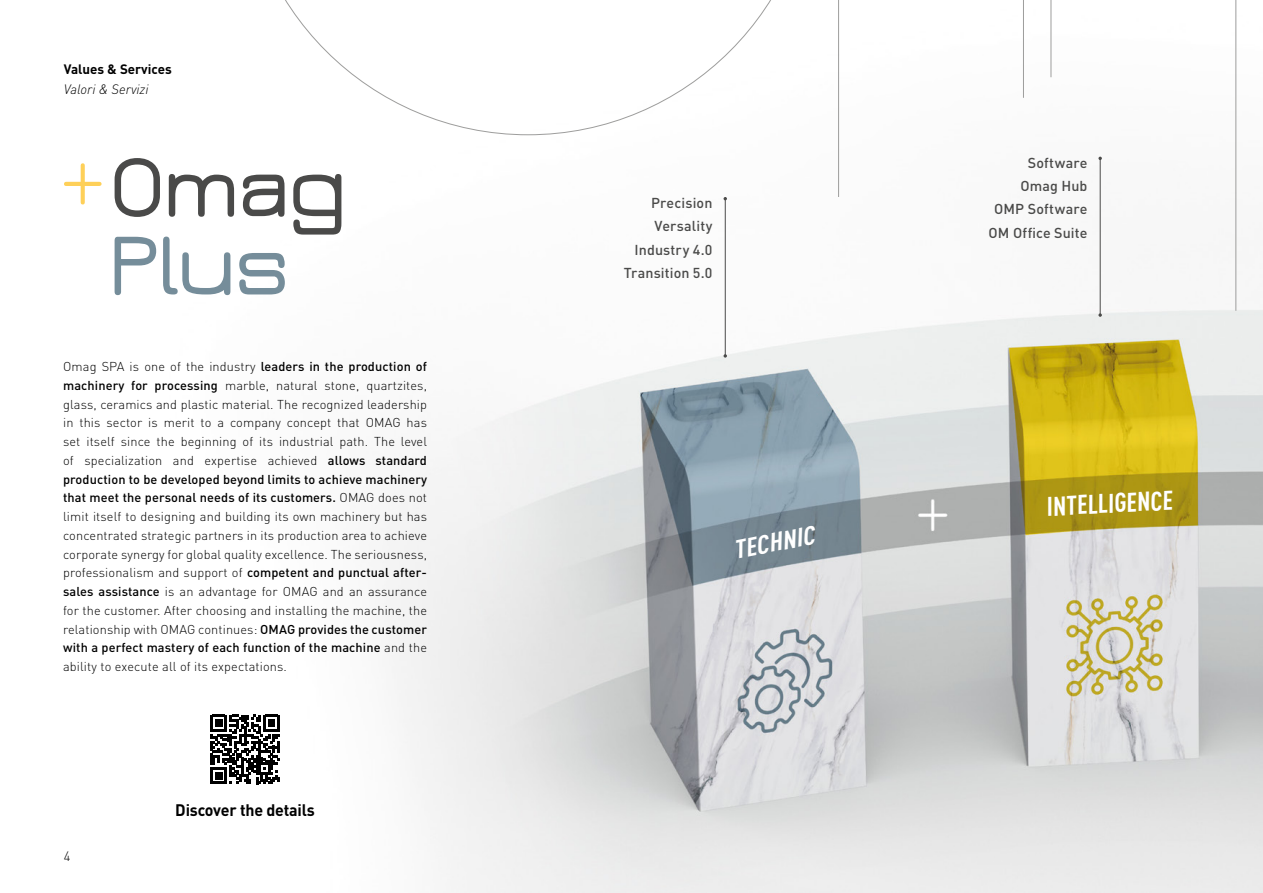
<style>
.page{position:relative;width:1263px;height:893px;background:#fff}
.page>*{position:absolute;margin:0;border:0;box-sizing:border-box;transform-origin:0 0}
.t1{font:600 92.25px "Jura";color:#4a4a49}
.t2{font:600 92.25px "Jura";color:#758d9a}
.t3{font:700 condensed 26.7px "DIN Pro";color:#fff}
.t4{font:700 16.5px "DIN Pro";letter-spacing:-.01em;color:#000}
.t5{font:500 14.25px "DIN Pro";letter-spacing:.01em;color:#4a4a49}
.t6{font:700 13.5px/19.5px "DIN Pro";color:#000}
.t7{font:300 13.5px "DIN Pro";color:#000;scale:.96 1}
.t8{font:300 12.75px/18.8px "DIN Pro";letter-spacing:.01em;color:#000;text-align:justify}
.s1{font-weight:300;font-style:italic}
.s2{font-weight:500}
</style>
<div class="page">
<img style="left:81px;top:204px;width:1182px;height:689px">
<hr style="left:725px;top:199px;width:1px;height:157px;background:#4a4a49">
<svg style="left:723px;top:354px;width:4px;height:4px"></svg>
<hr style="left:1100px;top:158px;width:1px;height:157px;background:#4a4a49">
<svg style="left:1098px;top:313px;width:4px;height:4px"></svg>
<svg style="left:210px;top:715px;width:70px;height:69px"></svg>
<svg style="left:241px;top:0;width:1022px;height:312px"></svg>
<svg style="left:838px;top:0;width:186px;height:198px"></svg>
<svg style="left:1262px;top:0;width:1px;height:127px"></svg>
<svg style="left:64px;top:163px;width:38px;height:41px"></svg>
<div style="left:736px;top:525px;width:79px;height:34px;background:#748590"></div>
<svg style="left:1139px;top:491px;width:33px;height:20px"></svg>
<p class="t6" style="left:64px;top:59px;width:109px">Values &amp; Services<br><span class="s1">Valori &amp; Servizi</span></p>
<p class="t1" style="left:107px;top:141px;width:244px">Omag</p>
<p class="t2" style="left:107px;top:219px;width:187px">Plus</p>
<p class="t8" style="left:63px;top:357px;width:365px">Omag SPA is one of the industry <span class="s2">leaders in the production of machinery for processing</span> marble, natural stone, quartzites, glass, ceramics and plastic material. The recognized leadership in this sector is merit to a company concept that OMAG has set itself since the beginning of its industrial path. The level of specialization and expertise achieved <span class="s2">allows standard production to be developed beyond limits to achieve machinery that meet the personal needs of its customers.</span> OMAG does not limit itself to designing and building its own machinery but has concentrated strategic partners in its production area to achieve corporate synergy for global quality excellence. The seriousness, professionalism and support of <span class="s2">competent and punctual after&shy;sales assistance</span> is an advantage for OMAG and an assurance for the customer. After choosing and installing the machine, the relationship with OMAG continues: <span class="s2">OMAG provides the customer with a perfect mastery of each function of the machine</span> and the ability to execute all of its expectations.</p>
<p class="t7" style="left:64px;top:847px;width:8px">4</p>
<p class="t4" style="left:175px;top:799px;width:141px">Discover the details</p>
<p class="t5" style="left:651px;top:193px;width:63px">Precision</p>
<p class="t5" style="left:655px;top:217px;width:59px">Versality</p>
<p class="t5" style="left:634px;top:240px;width:79px">Industry 4.0</p>
<p class="t5" style="left:624px;top:263px;width:90px">Transition 5.0</p>
<p class="t5" style="left:1028px;top:153px;width:61px">Software</p>
<p class="t5" style="left:1020px;top:176px;width:68px">Omag Hub</p>
<p class="t5" style="left:994px;top:200px;width:95px">OMP Software</p>
<p class="t5" style="left:989px;top:223px;width:100px">OM Office Suite</p>
<h2 class="t3" style="left:1045px;top:490px;width:92px;rotate:-3deg">INTELLIGE</h2>
</div>
